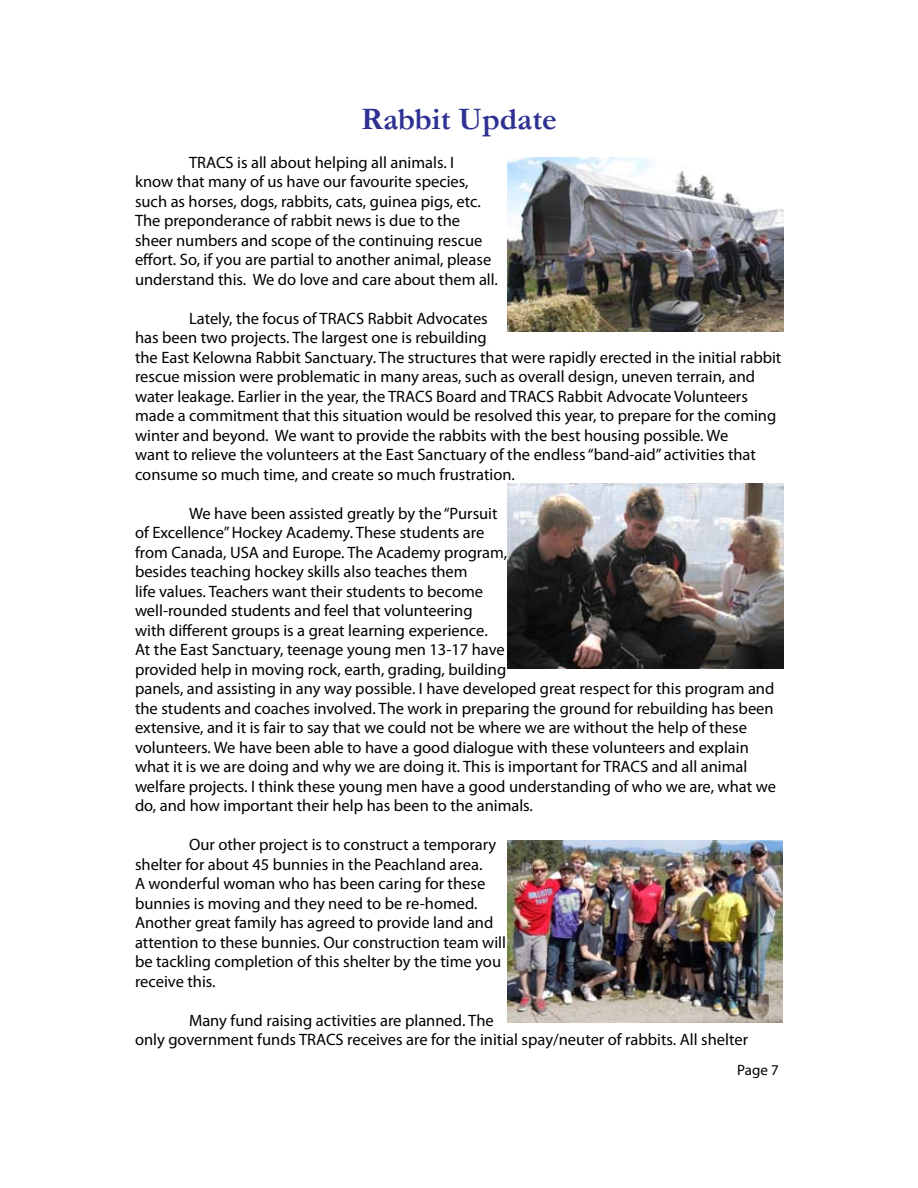
<style>
.page{position:relative;width:918px;height:1188px;background:#fff}
.page>*{position:absolute;margin:0;border:0;box-sizing:border-box;transform-origin:0 0}
.t1{font:700 31.5px "Garamond";color:#2e3192}
.t2{font:16.5px/19.5px "Myriad Pro";color:#000}
.t3{font:15px "Myriad Pro";color:#000}
</style>
<div class="page">
<img style="left:508px;top:158px;width:275px;height:174px">
<img style="left:508px;top:484px;width:275px;height:184px">
<img style="left:508px;top:841px;width:275px;height:181px">
<h1 class="t1" style="left:361px;top:100px;width:197px">Rabbit Update</h1>
<p class="t2" style="left:135px;top:152px;width:365px;text-indent:54px">TRACS is all about helping all animals. I<br>know that many of us have our favourite species, such as horses, dogs, rabbits, cats, guinea pigs, etc.<br>The preponderance of rabbit news is due to the sheer numbers and scope of the continuing rescue effort. So, if you are partial to another animal, please understand this. We do love and care about them all.</p>
<p class="t2" style="left:135px;top:308px;width:648px;text-indent:54px">Lately, the focus of TRACS Rabbit Advocates<br>has been two projects. The largest one is rebuilding<br>the East Kelowna Rabbit Sanctuary. The structures that were rapidly erected in the initial rabbit rescue mission were problematic in many areas, such as overall design, uneven terrain, and water leakage. Earlier in the year, the TRACS Board and TRACS Rabbit Advocate Volunteers made a commitment that this situation would be resolved this year, to prepare for the coming winter and beyond. We want to provide the rabbits with the best housing possible. We<br>want to relieve the volunteers at the East Sanctuary of the endless “band-aid” activities that consume so much time, and create so much frustration.</p>
<p class="t2" style="left:135px;top:503px;width:643px;text-indent:54px">We have been assisted greatly by the “Pursuit<br>of Excellence” Hockey Academy. These students are<br>from Canada, USA and Europe. The Academy program,<br>besides teaching hockey skills also teaches them<br>life values. Teachers want their students to become<br>well-rounded students and feel that volunteering<br>with different groups is a great learning experience.<br>At the East Sanctuary, teenage young men 13-17 have<br>provided help in moving rock, earth, grading, building<br>panels, and assisting in any way possible. I have developed great respect for this program and the students and coaches involved. The work in preparing the ground for rebuilding has been extensive, and it is fair to say that we could not be where we are without the help of these volunteers. We have been able to have a good dialogue with these volunteers and explain what it is we are doing and why we are doing it. This is important for TRACS and all animal welfare projects. I think these young men have a good understanding of who we are, what we do, and how important their help has been to the animals.</p>
<p class="t2" style="left:135px;top:835px;width:373px;text-indent:54px">Our other project is to construct a temporary shelter for about 45 bunnies in the Peachland area.<br>A wonderful woman who has been caring for these bunnies is moving and they need to be re-homed.<br>Another great family has agreed to provide land and attention to these bunnies. Our construction team will be tackling completion of this shelter by the time you receive this.</p>
<p class="t2" style="left:135px;top:1010px;width:615px;text-indent:54px">Many fund raising activities are planned. The<br>only government funds TRACS receives are for the initial spay/neuter of rabbits. All shelter</p>
<p class="t3" style="left:737px;top:1060px;width:43px">Page 7</p>
</div>
